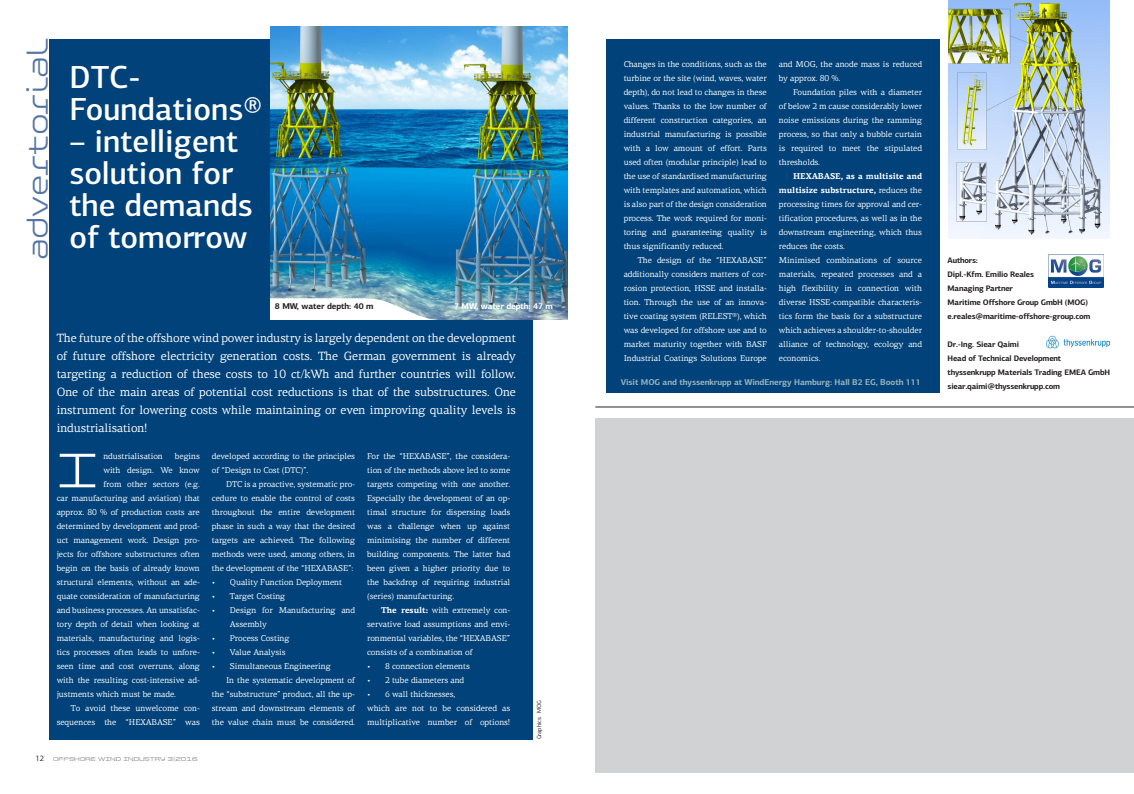
<style>
.page{position:relative;width:1134px;height:794px;background:#fff}
.page>*{position:absolute;margin:0;border:0;box-sizing:border-box;transform-origin:0 0}
.Copy_Initial_klein{font:300 51.6px "PF Baseline Pro";color:#fff}
.Rubrik{font:300 32.5px "PF Baseline Pro";color:#5476a5}
.News_Headline{font:500 32px/32px "PF Centro Sans Pro";color:#fff}
.News_Vorspann{font:12px/18px "PF Centro Serif Pro";letter-spacing:-.01em;color:#fff;text-align:justify}
.Copy_mit_Einzug{font:8.5px/14px "PF Centro Serif Pro";letter-spacing:-.01em;color:#fff;text-align:justify}
.Copy_ohne_Einzug{font:8.5px/14px "PF Centro Serif Pro";letter-spacing:-.01em;color:#fff;text-align:justify}
.Copy_Initial_klein-2{font:8.5px "PF Centro Serif Pro";letter-spacing:-.01em;color:#fff}
.BU_positiv{font:700 8.5px "PF Centro Sans Pro";letter-spacing:-.01em;color:#96b2bb}
.News_fetter_Anlauf{font:700 8.5px "PF Centro Sans Pro";letter-spacing:-.01em;color:#231f20}
.News_fetter_Anlauf-2{font:700 8.5px "PF Centro Sans Pro";letter-spacing:-.01em;color:#fff}
.Kasten_copy{font:700 8px "PF Centro Sans Pro";letter-spacing:-.02em;color:#231f20}
.t1{font:300 6px "PF Baseline Pro";color:#6c6d70}
.Fotocredit{font:6px "PF Centro Sans Pro";letter-spacing:-.01em;color:#231f20}
.s1{font-weight:700}
.s2{font-family:"PF Centro Sans Pro";font-weight:400;font-size:8px;color:#231f20}
</style>
<div class="page">
<div style="left:607px;top:39px;width:333px;height:353px;background:#004279"></div>
<div style="left:50px;top:39px;width:483px;height:700px;background:#004279"></div>
<img style="left:270px;top:26px;width:298px;height:293px">
<hr style="left:595px;top:407px;width:539px;height:1px;background:#231f20">
<div style="left:595px;top:418px;width:539px;height:354px;background:#d1d2d4"></div>
<img style="left:1048px;top:255px;width:55px;height:33px">
<img style="left:1046px;top:335px;width:65px;height:14px">
<img style="left:948px;top:0;width:161px;height:238px">
<p class="Rubrik" style="left:19px;top:260px;width:223px;rotate:-90deg">advertorial</p>
<p class="News_Headline" style="left:69px;top:61px;width:194px">DTC-<br>Foundations®</p>
<p class="News_Headline" style="left:69px;top:125px;width:185px">– intelligent solution for the demands of tomorrow</p>
<p class="News_fetter_Anlauf" style="left:275px;top:301px;width:100px">8 MW, water depth: 40 m</p>
<p class="News_fetter_Anlauf-2" style="left:454px;top:301px;width:100px">7 MW, water depth: 47 m</p>
<p class="News_Vorspann" style="left:57px;top:329px;width:461px">The future of the offshore wind power industry is largely dependent on the development of future offshore electricity generation costs. The German government is already targeting a reduction of these costs to 10 ct/kWh and further countries will follow.<br>One of the main areas of potential cost reductions is that of the substructures. One instrument for lowering costs while maintaining or even improving quality levels is industrialisation!</p>
<p class="Copy_Initial_klein" style="left:57px;top:440px;width:43px">I</p>
<p class="Copy_Initial_klein-2" style="left:103px;top:451px;width:61px">ndustrialisation</p>
<p class="Copy_Initial_klein-2" style="left:175px;top:451px;width:26px">begins</p>
<p class="Copy_Initial_klein-2" style="left:103px;top:465px;width:98px">with design. We know</p>
<p class="Copy_Initial_klein-2" style="left:103px;top:479px;width:98px">from other sectors (e.g.</p>
<p class="Copy_Initial_klein-2" style="left:57px;top:493px;width:145px">car manufacturing and aviation) that</p>
<p class="Copy_Initial_klein-2" style="left:57px;top:507px;width:145px">approx. 80 % of production costs are</p>
<p class="Copy_Initial_klein-2" style="left:57px;top:521px;width:145px">determined by development and prod-</p>
<p class="Copy_Initial_klein-2" style="left:57px;top:535px;width:145px">uct management work. Design pro-</p>
<p class="Copy_Initial_klein-2" style="left:57px;top:549px;width:145px">jects for offshore substructures often</p>
<p class="Copy_Initial_klein-2" style="left:57px;top:563px;width:145px">begin on the basis of already known</p>
<p class="Copy_Initial_klein-2" style="left:57px;top:577px;width:145px">structural elements, without an ade-</p>
<p class="Copy_Initial_klein-2" style="left:57px;top:591px;width:145px">quate consideration of manufacturing</p>
<p class="Copy_Initial_klein-2" style="left:57px;top:605px;width:145px">and business processes. An unsatisfac-</p>
<p class="Copy_Initial_klein-2" style="left:57px;top:619px;width:145px">tory depth of detail when looking at</p>
<p class="Copy_Initial_klein-2" style="left:57px;top:633px;width:145px">materials, manufacturing and logis-</p>
<p class="Copy_Initial_klein-2" style="left:57px;top:647px;width:145px">tics processes often leads to unfore-</p>
<p class="Copy_Initial_klein-2" style="left:57px;top:661px;width:145px">seen time and cost overruns, along</p>
<p class="Copy_Initial_klein-2" style="left:57px;top:675px;width:145px">with the resulting cost-intensive ad-</p>
<p class="Copy_Initial_klein-2" style="left:57px;top:689px;width:121px">justments which must be made.</p>
<p class="Copy_mit_Einzug" style="left:57px;top:701px;width:145px;text-align:right">To avoid these unwelcome con&shy;sequences the “HEXABASE” was</p>
<p class="Copy_mit_Einzug" style="left:212px;top:449px;width:145px">developed according to the principles of “Design to Cost (DTC)”.</p>
<p class="Copy_mit_Einzug" style="left:212px;top:477px;width:145px;text-indent:14px">DTC is a proactive, systematic pro&shy;cedure to enable the control of costs throughout the entire development phase in such a way that the desired targets are achieved. The following methods were used, among others, in the development of the “HEXABASE”:</p>
<p class="Copy_ohne_Einzug" style="left:212px;top:575px;width:132px">• Quality Function Deployment</p>
<p class="Copy_ohne_Einzug" style="left:212px;top:589px;width:75px">• Target Costing</p>
<p class="Copy_ohne_Einzug" style="left:230px;top:603px;width:127px;text-indent:-18px">• Design for Manufacturing and<br>Assembly</p>
<p class="Copy_ohne_Einzug" style="left:212px;top:631px;width:79px">• Process Costing</p>
<p class="Copy_ohne_Einzug" style="left:212px;top:645px;width:75px">• Value Analysis</p>
<p class="Copy_ohne_Einzug" style="left:212px;top:659px;width:120px">• Simultaneous Engineering</p>
<p class="Copy_mit_Einzug" style="left:212px;top:673px;width:145px;text-indent:14px">In the systematic development of the “substructure” product, all the up&shy;stream and downstream elements of the value chain must be considered.</p>
<p class="Copy_mit_Einzug" style="left:367px;top:449px;width:145px">For the “HEXABASE”, the considera&shy;tion of the methods above led to some targets competing with one another.<br>Especially the development of an op&shy;timal structure for dispersing loads was a challenge when up against minimising the number of different building components. The latter had been given a higher priority due to the backdrop of requiring industrial (series) manufacturing.</p>
<p class="Copy_mit_Einzug" style="left:367px;top:603px;width:145px;text-indent:14px"><span class="s1">The result:</span> with extremely con&shy;servative load assumptions and envi&shy;ronmental variables, the “HEXABASE” consists of a combination of</p>
<p class="Copy_ohne_Einzug" style="left:367px;top:659px;width:104px">• 8 connection elements</p>
<p class="Copy_ohne_Einzug" style="left:367px;top:673px;width:99px">• 2 tube diameters and</p>
<p class="Copy_ohne_Einzug" style="left:367px;top:687px;width:90px">• 6 wall thicknesses,</p>
<p class="Copy_ohne_Einzug" style="left:367px;top:701px;width:145px">which are not to be considered as multiplicative number of options!</p>
<p class="Fotocredit" style="left:536px;top:739px;width:40px;rotate:-90deg">Graphics: MOG</p>
<p class="t1" style="left:35px;top:755px;width:164px"><span class="s2">12</span> OFFSHORE WIND INDUSTRY 3|2016</p>
<p class="Copy_ohne_Einzug" style="left:624px;top:57px;width:145px">Changes in the conditions, such as the turbine or the site (wind, waves, water depth), do not lead to changes in these values. Thanks to the low number of different construction categories, an industrial manufacturing is possible with a low amount of effort. Parts used often (modular principle) lead to the use of standardised manufacturing with templates and automation, which is also part of the design consideration process. The work required for moni&shy;toring and guaranteeing quality is thus significantly reduced.</p>
<p class="Copy_mit_Einzug" style="left:624px;top:253px;width:145px;text-indent:14px">The design of the “HEXABASE” additionally considers matters of cor&shy;rosion protection, HSSE and installa&shy;tion. Through the use of an innova&shy;tive coating system (RELEST®), which was developed for offshore use and to market maturity together with BASF Industrial Coatings Solutions Europe</p>
<p class="Kasten_copy" style="left:947px;top:255px;width:32px">Authors:</p>
<p class="Copy_mit_Einzug" style="left:779px;top:57px;width:145px">and MOG, the anode mass is reduced by approx. 80 %.</p>
<p class="Copy_mit_Einzug" style="left:779px;top:85px;width:145px;text-indent:14px">Foundation piles with a diameter of below 2 m cause considerably lower noise emissions during the ramming process, so that only a bubble curtain is required to meet the stipulated thresholds.</p>
<p class="Copy_mit_Einzug" style="left:779px;top:169px;width:145px;text-indent:14px"><span class="s1">HEXABASE, as a multisite and multisize substructure,</span> reduces the processing times for approval and cer&shy;tification procedures, as well as in the downstream engineering, which thus reduces the costs.</p>
<p class="Copy_ohne_Einzug" style="left:779px;top:253px;width:145px">Minimised combinations of source materials, repeated processes and a high flexibility in connection with diverse HSSE-compatible characteris&shy;tics form the basis for a substructure which achieves a shoulder-to-shoulder alliance of technology, ecology and economics.</p>
<p class="Kasten_copy" style="left:947px;top:269px;width:88px">Dipl.-Kfm. Emilio Reales</p>
<p class="Kasten_copy" style="left:947px;top:283px;width:67px">Managing Partner</p>
<p class="Kasten_copy" style="left:947px;top:297px;width:142px">Maritime Offshore Group GmbH (MOG)</p>
<p class="Kasten_copy" style="left:947px;top:311px;width:144px">e.reales@maritime-offshore-group.com</p>
<p class="Kasten_copy" style="left:947px;top:339px;width:73px">Dr.-Ing. Siear Qaimi</p>
<p class="Kasten_copy" style="left:947px;top:353px;width:115px">Head of Technical Development</p>
<p class="Kasten_copy" style="left:947px;top:367px;width:164px">thyssenkrupp Materials Trading EMEA GmbH</p>
<p class="Kasten_copy" style="left:947px;top:381px;width:114px">siear.qaimi@thyssenkrupp.com</p>
<p class="BU_positiv" style="left:621px;top:376px;width:301px">Visit MOG and thyssenkrupp at WindEnergy Hamburg: Hall B2 EG, Booth 111</p>
</div>
